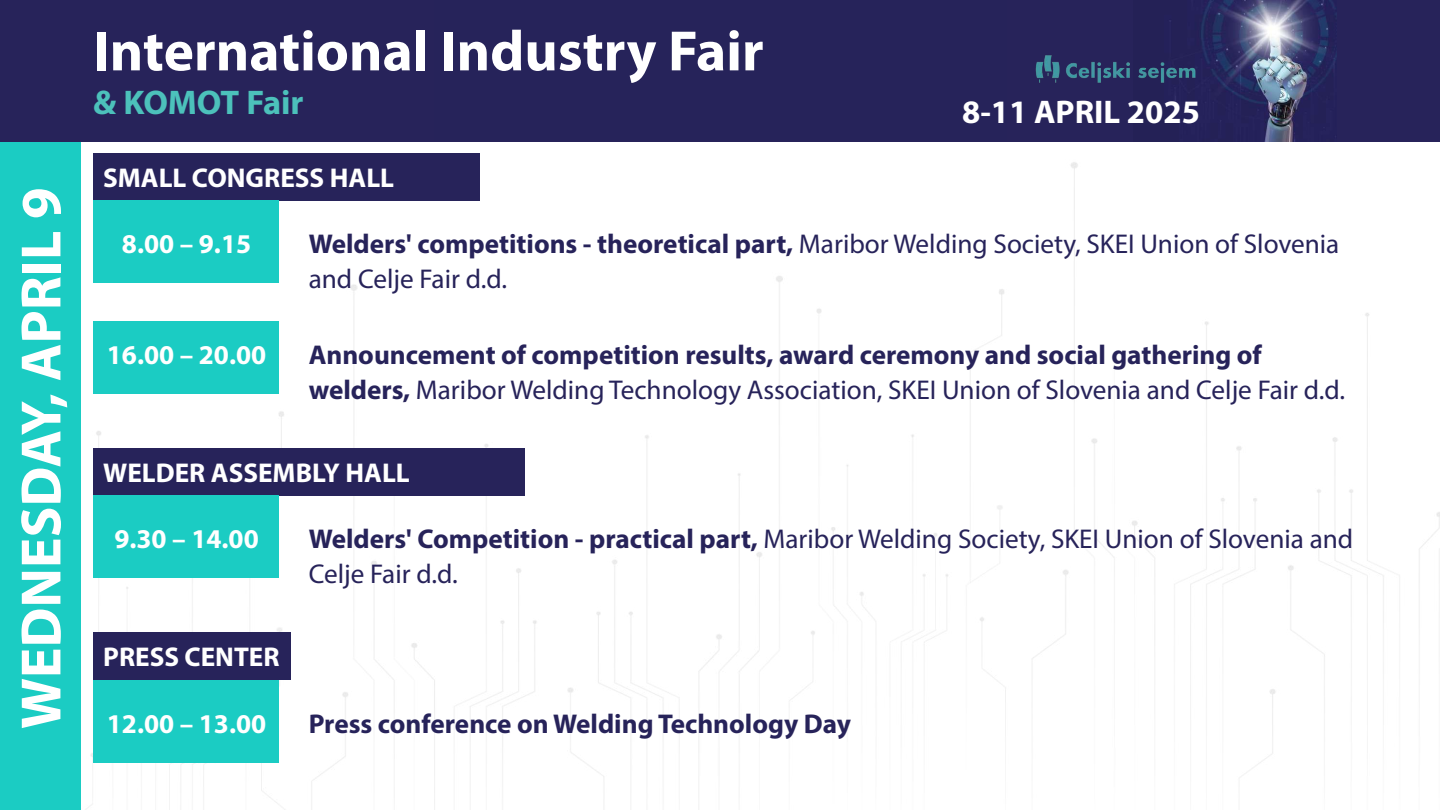
<style>
.page{position:relative;width:1440px;height:810px;background:#fff}
.page>*{position:absolute;margin:0;border:0;box-sizing:border-box;transform-origin:0 0}
.t1{font:700 57.3px "Myriad Pro";color:#fff}
.t2{font:700 34.3px "Myriad Pro";color:#4cc1bb}
.t3{font:700 32.8px "Myriad Pro";color:#fff}
.t4{font:27.2px/35.2px "Myriad Pro";color:#27235a}
.t5{font:700 27.2px/35.2px "Myriad Pro";color:#27235a}
.t6{font:700 27.2px "Myriad Pro";color:#fff}
.s1{font-weight:700}
.s2{font-weight:400}
</style>
<div class="page">
<div style="left:0;top:0;width:81px;height:810px;background:#1bccc3"></div>
<div style="left:0;top:0;width:1440px;height:142px;background:#27235a"></div>
<img style="left:1170px;top:0;width:167px;height:125px">
<img style="left:1035px;top:48px;width:168px;height:42px">
<img style="left:88px;top:125px;width:1352px;height:685px">
<div style="left:93px;top:153px;width:387px;height:48px;background:#27235a"></div>
<div style="left:93px;top:201px;width:186px;height:82px;background:#1bccc3"></div>
<div style="left:93px;top:321px;width:186px;height:73px;background:#1bccc3"></div>
<div style="left:93px;top:448px;width:431px;height:47px;background:#27235a"></div>
<div style="left:93px;top:495px;width:186px;height:83px;background:#1bccc3"></div>
<div style="left:93px;top:633px;width:198px;height:47px;background:#27235a"></div>
<div style="left:93px;top:680px;width:186px;height:82px;background:#1bccc3"></div>
<h1 class="t1" style="left:17px;top:729px;width:543px;rotate:-90deg">WEDNESDAY, APRIL 9</h1>
<h1 class="t1" style="left:93px;top:27px;width:672px">International Industry Fair</h1>
<p class="t2" style="left:93px;top:88px;width:212px">&amp; KOMOT Fair</p>
<p class="t3" style="left:962px;top:98px;width:239px">8-11 APRIL 2025</p>
<p class="t6" style="left:103px;top:166px;width:292px">SMALL CONGRESS HALL</p>
<p class="t6" style="left:122px;top:233px;width:131px">8.00 – 9.15</p>
<p class="t6" style="left:107px;top:344px;width:161px">16.00 – 20.00</p>
<p class="t4" style="left:309px;top:229px;width:1032px"><span class="s1">Welders' competitions - theoretical part,</span> Maribor Welding Society, SKEI Union of Slovenia and Celje Fair d.d.</p>
<p class="t5" style="left:309px;top:340px;width:1038px">Announcement of competition results, award ceremony and social gathering of welders, <span class="s2">Maribor Welding Technology Association, SKEI Union of Slovenia and Celje Fair d.d.</span></p>
<p class="t6" style="left:103px;top:461px;width:308px">WELDER ASSEMBLY HALL</p>
<p class="t6" style="left:114px;top:528px;width:146px">9.30 – 14.00</p>
<p class="t6" style="left:103px;top:646px;width:178px">PRESS CENTER</p>
<p class="t4" style="left:309px;top:524px;width:1046px"><span class="s1">Welders' Competition - practical part,</span> Maribor Welding Society, SKEI Union of Slovenia and<br>Celje Fair d.d.</p>
<p class="t6" style="left:107px;top:712px;width:161px">12.00 – 13.00</p>
<p class="t5" style="left:309px;top:708px;width:544px">Press conference on Welding Technology Day</p>
</div>
